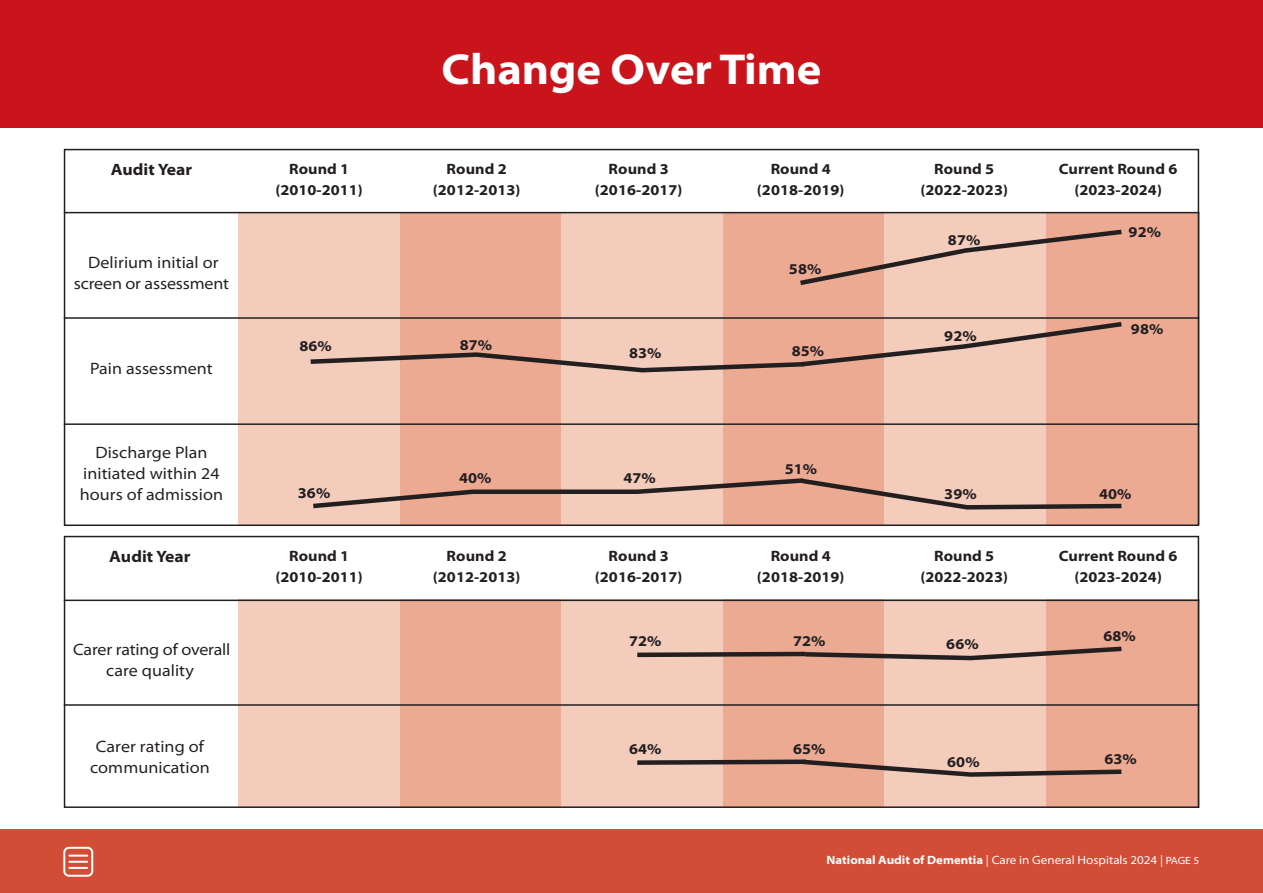
<style>
.page{position:relative;width:1263px;height:893px;background:#fff}
.page>*{position:absolute;margin:0;border:0;box-sizing:border-box;transform-origin:0 0}
.t1{font:700 semi-expanded 43.5px "Myriad Pro";color:#fff}
.t2{font:semi-expanded 16.5px/21px "Myriad Pro";letter-spacing:.005em;color:#231f20;text-align:center}
.t3{font:700 semi-expanded 16.5px "Myriad Pro";letter-spacing:.005em;color:#231f20}
.t4{font:700 semi-expanded 15px "Myriad Pro";letter-spacing:.005em;color:#231f20}
.t5{font:semi-expanded 12px "Myriad Pro";color:#fff}
.s1{font-weight:700}
.s2{font-size:10.5px}
</style>
<div class="page">
<div style="left:238px;top:213px;width:162px;height:312px;background:#f3ccbb"></div>
<div style="left:400px;top:213px;width:161px;height:312px;background:#ecaa93"></div>
<div style="left:561px;top:213px;width:162px;height:312px;background:#f3ccbb"></div>
<div style="left:723px;top:213px;width:161px;height:312px;background:#ecaa93"></div>
<div style="left:884px;top:213px;width:162px;height:312px;background:#f3ccbb"></div>
<div style="left:1046px;top:213px;width:153px;height:312px;background:#ecaa93"></div>
<div style="left:238px;top:600px;width:162px;height:208px;background:#f3ccbb"></div>
<div style="left:400px;top:600px;width:161px;height:208px;background:#ecaa93"></div>
<div style="left:561px;top:600px;width:162px;height:208px;background:#f3ccbb"></div>
<div style="left:723px;top:600px;width:161px;height:208px;background:#ecaa93"></div>
<div style="left:884px;top:600px;width:162px;height:208px;background:#f3ccbb"></div>
<div style="left:1046px;top:600px;width:153px;height:208px;background:#ecaa93"></div>
<hr style="left:64px;top:600px;width:1135px;height:1px;background:#231f20">
<hr style="left:64px;top:704px;width:1135px;height:2px;background:#231f20">
<svg style="left:800px;top:229px;width:322px;height:56px"></svg>
<svg style="left:310px;top:322px;width:812px;height:51px"></svg>
<svg style="left:637px;top:646px;width:485px;height:15px"></svg>
<svg style="left:637px;top:759px;width:485px;height:18px"></svg>
<svg style="left:313px;top:478px;width:809px;height:32px"></svg>
<div style="left:0;top:829px;width:1263px;height:64px;background:#d24d36"></div>
<div style="left:0;top:0;width:1263px;height:128px;background:#ca141c"></div>
<div style="left:63px;top:847px;width:30px;height:30px;border:2px solid #fff;border-radius:5px"></div>
<svg style="left:69px;top:855px;width:18px;height:14px"></svg>
<hr style="left:64px;top:212px;width:1135px;height:1px;background:#231f20">
<hr style="left:64px;top:317px;width:1135px;height:2px;background:#231f20">
<hr style="left:64px;top:423px;width:1135px;height:2px;background:#231f20">
<div style="left:64px;top:536px;width:1135px;height:272px;border:2px solid #231f20"></div>
<div style="left:64px;top:149px;width:1135px;height:377px;border:2px solid #231f20"></div>
<p class="t3" style="left:111px;top:163px;width:83px">Audit Year</p>
<p class="t2" style="left:74px;top:253px;width:157px">Delirium initial or screen or assessment</p>
<p class="t2" style="left:90px;top:359px;width:124px">Pain assessment</p>
<p class="t2" style="left:80px;top:443px;width:145px">Discharge Plan initiated within 24 hours of admission</p>
<p class="t3" style="left:109px;top:550px;width:83px">Audit Year</p>
<p class="t2" style="left:73px;top:640px;width:159px">Carer rating of overall care quality</p>
<p class="t2" style="left:90px;top:737px;width:121px">Carer rating of communication</p>
<h1 class="t1" style="left:441px;top:53px;width:381px">Change Over Time</h1>
<p class="t4" style="left:289px;top:163px;width:62px">Round 1</p>
<p class="t4" style="left:447px;top:163px;width:62px">Round 2</p>
<p class="t4" style="left:609px;top:163px;width:62px">Round 3</p>
<p class="t4" style="left:771px;top:163px;width:62px">Round 4</p>
<p class="t4" style="left:934px;top:163px;width:62px">Round 5</p>
<p class="t4" style="left:1059px;top:163px;width:120px">Current Round 6</p>
<p class="t4" style="left:275px;top:184px;width:89px">(2010-2011)</p>
<p class="t4" style="left:433px;top:184px;width:89px">(2012-2013)</p>
<p class="t4" style="left:595px;top:184px;width:89px">(2016-2017)</p>
<p class="t4" style="left:757px;top:184px;width:89px">(2018-2019)</p>
<p class="t4" style="left:920px;top:184px;width:89px">(2022-2023)</p>
<p class="t4" style="left:1074px;top:184px;width:89px">(2023-2024)</p>
<p class="t4" style="left:299px;top:341px;width:34px">86%</p>
<p class="t4" style="left:298px;top:488px;width:34px">36%</p>
<p class="t4" style="left:460px;top:339px;width:34px">87%</p>
<p class="t4" style="left:629px;top:347px;width:34px">83%</p>
<p class="t4" style="left:459px;top:472px;width:34px">40%</p>
<p class="t4" style="left:623px;top:472px;width:34px">47%</p>
<p class="t4" style="left:789px;top:263px;width:34px">58%</p>
<p class="t4" style="left:792px;top:346px;width:34px">85%</p>
<p class="t4" style="left:785px;top:464px;width:34px">51%</p>
<p class="t4" style="left:948px;top:234px;width:34px">87%</p>
<p class="t4" style="left:944px;top:331px;width:34px">92%</p>
<p class="t4" style="left:1129px;top:227px;width:34px">92%</p>
<p class="t4" style="left:1131px;top:323px;width:34px">98%</p>
<p class="t4" style="left:944px;top:488px;width:34px">39%</p>
<p class="t4" style="left:1099px;top:488px;width:34px">40%</p>
<p class="t4" style="left:289px;top:550px;width:62px">Round 1</p>
<p class="t4" style="left:447px;top:550px;width:62px">Round 2</p>
<p class="t4" style="left:609px;top:550px;width:62px">Round 3</p>
<p class="t4" style="left:771px;top:550px;width:62px">Round 4</p>
<p class="t4" style="left:934px;top:550px;width:62px">Round 5</p>
<p class="t4" style="left:1059px;top:550px;width:120px">Current Round 6</p>
<p class="t4" style="left:275px;top:571px;width:89px">(2010-2011)</p>
<p class="t4" style="left:433px;top:571px;width:89px">(2012-2013)</p>
<p class="t4" style="left:595px;top:571px;width:89px">(2016-2017)</p>
<p class="t4" style="left:757px;top:571px;width:89px">(2018-2019)</p>
<p class="t4" style="left:920px;top:571px;width:89px">(2022-2023)</p>
<p class="t4" style="left:1074px;top:571px;width:89px">(2023-2024)</p>
<p class="t4" style="left:629px;top:635px;width:34px">72%</p>
<p class="t4" style="left:793px;top:635px;width:34px">72%</p>
<p class="t4" style="left:946px;top:638px;width:34px">66%</p>
<p class="t4" style="left:629px;top:743px;width:34px">64%</p>
<p class="t4" style="left:793px;top:743px;width:34px">65%</p>
<p class="t4" style="left:947px;top:756px;width:34px">60%</p>
<p class="t4" style="left:1103px;top:631px;width:34px">68%</p>
<p class="t4" style="left:1104px;top:753px;width:34px">63%</p>
<p class="t5" style="left:826px;top:855px;width:374px"><span class="s1">National Audit of Dementia</span> | Care in General Hospitals 2024 | <span class="s2">PAGE 5</span></p>
</div>
